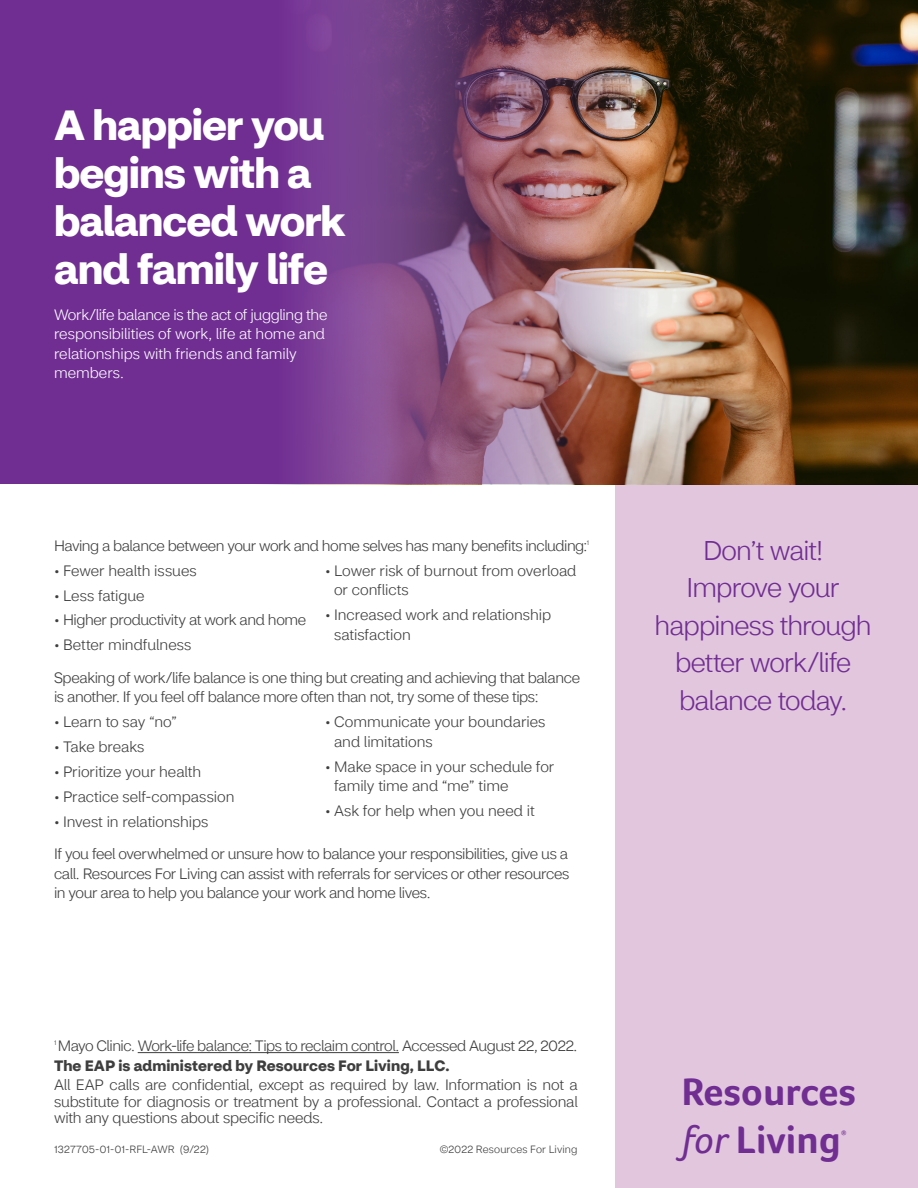
<style>
.page{position:relative;width:918px;height:1188px;background:#fff}
.page>*{position:absolute;margin:0;border:0;box-sizing:border-box;transform-origin:0 0}
.t1{font:700 42px/48px "CVS Health Sans";letter-spacing:-.02em;color:#fff}
.t2{font:700 39.45px/47.2px "Foco";color:#702d92}
.Callout{font:300 27px/37.5px "CVS Health Sans";letter-spacing:-.035em;color:#702d92;text-align:center}
.Body{font:300 15px/19.5px "CVS Health Sans";letter-spacing:-.025em;color:#3e3e3f}
.Bullet_List{font:300 15px/19.5px "CVS Health Sans";letter-spacing:-.005em;color:#3e3e3f}
.t3{font:300 15px/19.5px "CVS Health Sans";letter-spacing:-.005em;color:#fff}
.Bullet_List-2{font:300 15px "CVS Health Sans";letter-spacing:-.025em;color:#3e3e3f}
.t4{font:300 10.5px "CVS Health Sans";letter-spacing:.015em;color:#3e3e3f}
.Body-2{font:300 6.75px "CVS Health Sans";color:#3e3e3f}
.t5{font:700 6.6px "Foco";color:#702d92}
.s1{font-weight:700}
.s2{font-weight:400;font-style:italic}
</style>
<div class="page">
<div style="left:615px;top:476px;width:303px;height:712px;background:#e2c6de"></div>
<img style="left:699px;top:0;width:219px;height:484px">
<img style="left:0;top:0;width:699px;height:484px">
<hr style="left:138px;top:1052px;width:261px;height:1px;background:#3e3e3f">
<h1 class="t1" style="left:54px;top:101px;width:293px">A happier you begins with a balanced work and family life</h1>
<p class="t3" style="left:54px;top:305px;width:275px">Work/life balance is the act of juggling the responsibilities of work, life at home and relationships with friends and family members.</p>
<p class="Body" style="left:54px;top:536px;width:535px">Having a balance between your work and home selves has many benefits including:</p>
<p class="Body-2" style="left:587px;top:538px;width:4px">1</p>
<p class="Bullet_List" style="left:54px;top:561px;width:144px">• Fewer health issues</p>
<p class="Bullet_List" style="left:54px;top:586px;width:92px">• Less fatigue</p>
<p class="Bullet_List-2" style="left:54px;top:611px;width:254px">• Higher productivity at work and home</p>
<p class="Bullet_List" style="left:54px;top:635px;width:139px">• Better mindfulness</p>
<p class="Bullet_List" style="left:334px;top:561px;width:244px;text-indent:-9px">• Lower risk of burnout from overload or conflicts</p>
<p class="Bullet_List" style="left:334px;top:605px;width:218px;text-indent:-9px">• Increased work and relationship satisfaction</p>
<p class="Body" style="left:54px;top:668px;width:528px">Speaking of work/life balance is one thing but creating and achieving that balance is another. If you feel off balance more often than not, try some of these tips:</p>
<p class="Bullet_List" style="left:54px;top:712px;width:125px">• Learn to say “no”</p>
<p class="Bullet_List" style="left:54px;top:737px;width:92px">• Take breaks</p>
<p class="Bullet_List" style="left:54px;top:762px;width:149px">• Prioritize your health</p>
<p class="Bullet_List" style="left:54px;top:787px;width:182px">• Practice self-compassion</p>
<p class="Bullet_List" style="left:54px;top:812px;width:156px">• Invest in relationships</p>
<p class="Bullet_List" style="left:334px;top:712px;width:213px;text-indent:-9px">• Communicate your boundaries and limitations</p>
<p class="Bullet_List" style="left:334px;top:757px;width:222px;text-indent:-9px">• Make space in your schedule for family time and “me” time</p>
<p class="Bullet_List" style="left:325px;top:801px;width:211px">• Ask for help when you need it</p>
<p class="Body" style="left:54px;top:844px;width:517px;text-align:justify">If you feel overwhelmed or unsure how to balance your responsibilities, give us a call. Resources For Living can assist with referrals for services or other resources in your area to help you balance your work and home lives.</p>
<p class="Body-2" style="left:54px;top:1038px;width:4px">1</p>
<p class="Body" style="left:54px;top:1036px;width:525px">Mayo Clinic. Work-life balance: Tips to reclaim control. Accessed August 22, 2022.<br><span class="s1">The EAP is administered by Resources For Living, LLC.<br></span>All EAP calls are confidential, except as required by law. Information is not a</p>
<p class="Body" style="left:54px;top:1093px;width:525px;line-height:16.5px">substitute for diagnosis or treatment by a professional. Contact a professional with any questions about specific needs.</p>
<p class="t4" style="left:54px;top:1143px;width:157px">1327705-01-01-RFL-AWR (9/22)</p>
<p class="t4" style="left:440px;top:1143px;width:139px">©2022 Resources For Living</p>
<p class="Callout" style="left:655px;top:532px;width:218px">Don’t wait!<br>Improve your happiness through better work/life balance today.</p>
<p class="t2" style="left:682px;top:1068px;width:176px">Resources <span class="s2">for</span> Living</p>
<p class="t5" style="left:841px;top:1128px;width:7px">®</p>
</div>
